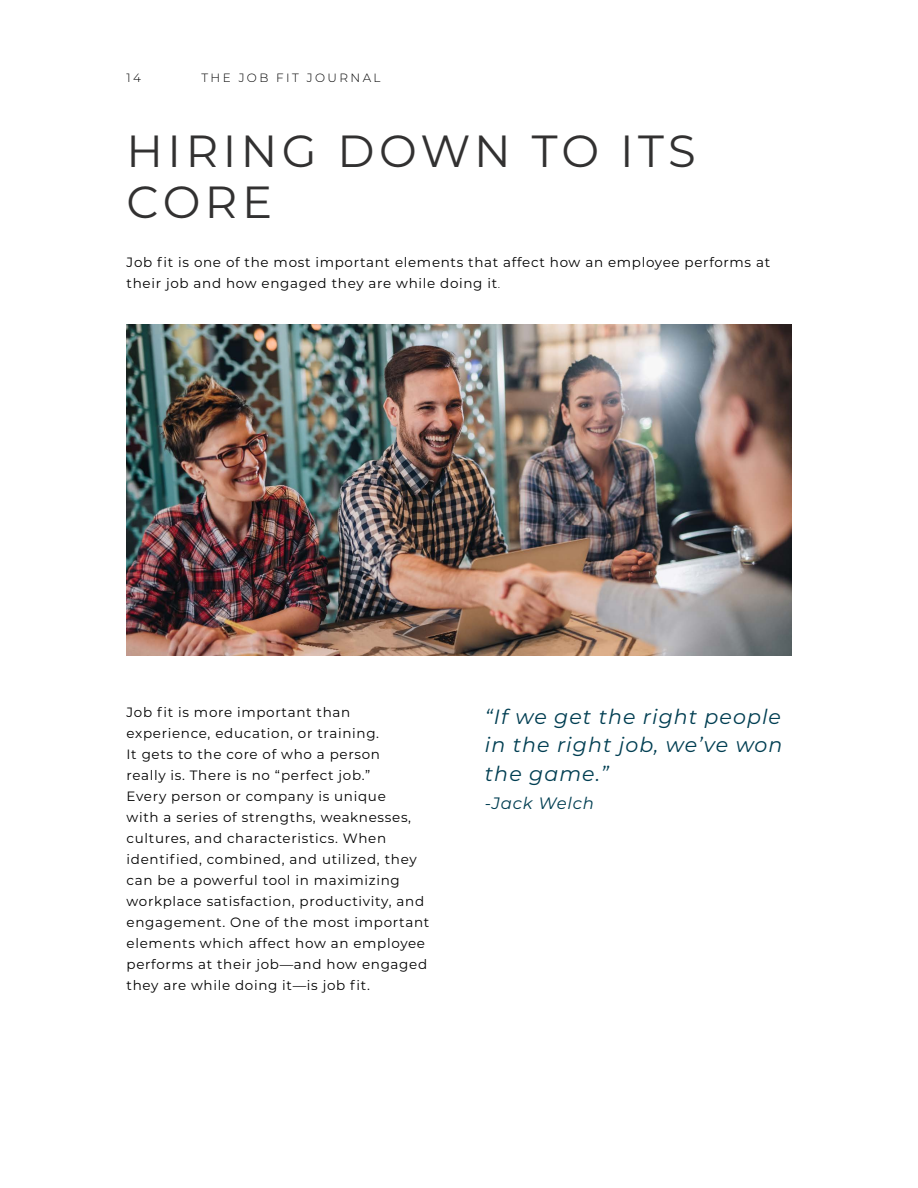
<style>
.page{position:relative;width:918px;height:1188px;background:#fff}
.page>*{position:absolute;margin:0;border:0;box-sizing:border-box;transform-origin:0 0}
.t1{font:45px/51px "Montserrat";letter-spacing:.1em;color:#323131}
.t2{font:italic 20.55px/28.7px "Montserrat";letter-spacing:.05em;color:#003e52;text-align:justify}
.t3{font:italic 16.5px "Montserrat";letter-spacing:.05em;color:#003e52}
.t4{font:13.5px/21px "Montserrat";letter-spacing:.05em;color:#000}
.t5{font:300 12px "Montserrat";letter-spacing:.2em;color:#000}
.s1{font-weight:300;font-size:12px}
</style>
<div class="page">
<img style="left:127px;top:325px;width:665px;height:331px">
<p class="t5" style="left:127px;top:70px;width:16px">14</p>
<p class="t5" style="left:201px;top:70px;width:181px">THE JOB FIT JOURNAL</p>
<h1 class="t1" style="left:127px;top:124px;width:571px">HIRING DOWN TO ITS<br>CORE</h1>
<p class="t4" style="left:127px;top:251px;width:645px">Job fit is one of the most important elements that affect how an employee performs at their job and how engaged they are while doing it<span class="s1">.</span></p>
<p class="t4" style="left:127px;top:701px;width:304px">Job fit is more important than experience, education, or training.<br>It gets to the core of who a person<br>really is. There is no “perfect job.”<br>Every person or company is unique<br>with a series of strengths, weaknesses, cultures, and characteristics. When identified, combined, and utilized, they can be a powerful tool in maximizing workplace satisfaction, productivity, and engagement. One of the most important elements which affect how an employee performs at their job—and how engaged they are while doing it—is job fit.</p>
<h2 class="t2" style="left:485px;top:701px;width:299px">“If we get the right people in the right job, we’ve won the game.”</h2>
<p class="t3" style="left:485px;top:792px;width:111px">-Jack Welch</p>
</div>
